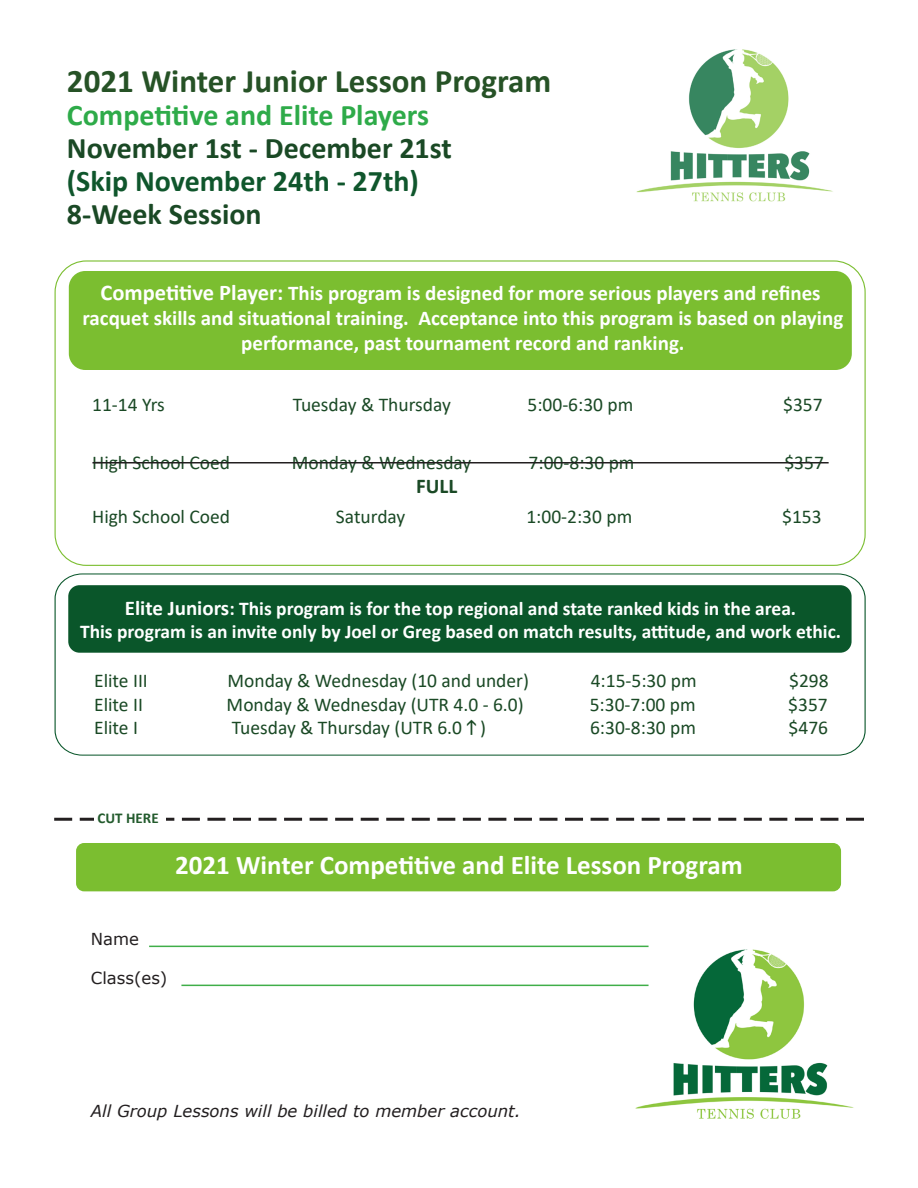
<style>
.page{position:relative;width:918px;height:1188px;background:#fff}
.page>*{position:absolute;margin:0;border:0;box-sizing:border-box;transform-origin:0 0}
.t1{font:700 33px "Calibri";color:#265226}
.t2{font:700 30px "Calibri";color:#1a4925}
.t3{font:700 30px "Calibri";color:#2eab49}
.t4{font:700 30px "Calibri";color:#0f562c}
.t5{font:700 27px "Calibri";color:#fff}
.t6{font:700 21px "Calibri";color:#fff}
.t7{font:700 21px "Calibri";color:#1a4925}
.t8{font:19.5px "Calibri";color:#1a4925}
.t9{font:700 19.5px "Calibri";color:#fff}
.t10{font:italic 16.5px "Verdana";color:#231f20}
.t11{font:16.5px "Verdana";color:#231f20}
.t12{font:700 15px "Calibri";color:#235b2d}
.s1{font-size:22.5px}
.s2{font-size:21px}
.s3{color:#1a4924}
</style>
<div class="page">
<div style="left:55px;top:573px;width:811px;height:183px;background:#fff;border:1px solid #09562a;border-radius:26px"></div>
<svg style="left:54px;top:818px;width:810px;height:3px"></svg>
<div style="left:94px;top:812px;width:72px;height:24px;background:#fff"></div>
<div style="left:76px;top:843px;width:765px;height:48px;background:#7bbe30;border-radius:8px"></div>
<img style="left:627px;top:949px;width:227px;height:170px">
<hr style="left:149px;top:946px;width:500px;height:1px;background:#40ae49">
<hr style="left:181px;top:985px;width:468px;height:1px;background:#40ae49">
<img style="left:636px;top:49px;width:197px;height:153px">
<div style="left:55px;top:260px;width:811px;height:306px;background:#fff;border:1px solid #7bbe30;border-radius:31px"></div>
<div style="left:69px;top:271px;width:783px;height:99px;background:#7bbe30;border-radius:16px"></div>
<div style="left:68px;top:585px;width:784px;height:68px;background:#0a562a;border-radius:11px"></div>
<hr style="left:92px;top:462px;width:737px;height:2px;background:#231f20">
<p class="t1" style="left:67px;top:58px;width:486px">2021 Winter Junior Lesson Program</p>
<p class="t3" style="left:67px;top:94px;width:364px">Competitive and Elite Players</p>
<p class="t2" style="left:67px;top:127px;width:387px">November 1st - December 21st</p>
<p class="t4" style="left:67px;top:160px;width:353px">(Skip November 24th - 27th)</p>
<p class="t2" style="left:67px;top:193px;width:196px">8-Week Session</p>
<p class="t6" style="left:100px;top:278px;width:722px"><span class="s1">Competitive Player:</span> This program is designed for more serious players and refines</p>
<p class="t6" style="left:83px;top:303px;width:762px">racquet skills and situational training. Acceptance into this program is based on playing</p>
<p class="t6" style="left:241px;top:328px;width:445px">performance, past tournament record and ranking.</p>
<p class="t8" style="left:92px;top:391px;width:74px">11-14 Yrs</p>
<p class="t8" style="left:293px;top:391px;width:160px">Tuesday &amp; Thursday</p>
<p class="t8" style="left:527px;top:391px;width:107px">5:00-6:30 pm</p>
<p class="t8" style="left:783px;top:391px;width:41px">$357</p>
<p class="t8" style="left:92px;top:449px;width:139px">High School Coed</p>
<p class="t8" style="left:292px;top:449px;width:181px">Monday &amp; Wednesday</p>
<p class="t8" style="left:529px;top:449px;width:107px">7:00-8:30 pm</p>
<p class="t8" style="left:784px;top:449px;width:41px">$357</p>
<p class="t8" style="left:92px;top:503px;width:139px">High School Coed</p>
<p class="t8" style="left:336px;top:503px;width:71px">Saturday</p>
<p class="t8" style="left:526px;top:503px;width:107px">1:00-2:30 pm</p>
<p class="t8" style="left:782px;top:503px;width:41px">$153</p>
<p class="t7" style="left:416px;top:471px;width:43px">FULL</p>
<p class="t9" style="left:125px;top:595px;width:673px"><span class="s2">Elite Juniors</span>: This program is for the top regional and state ranked kids in the area.</p>
<p class="t9" style="left:80px;top:618px;width:763px">This program is an invite only by Joel or Greg based on match results, attitude, and work ethic.</p>
<p class="t8" style="left:94px;top:667px;width:55px">Elite III</p>
<p class="t8" style="left:228px;top:667px;width:303px">Monday &amp; Wednesday (10 and under)</p>
<p class="t8" style="left:591px;top:667px;width:107px">4:15-5:30 pm</p>
<p class="t8" style="left:789px;top:667px;width:41px">$298</p>
<p class="t8" style="left:94px;top:691px;width:50px">Elite II</p>
<p class="t8" style="left:227px;top:691px;width:298px">Monday &amp; Wednesday (UTR 4.0 - 6.0)</p>
<p class="t8" style="left:590px;top:691px;width:107px">5:30-7:00 pm</p>
<p class="t8" style="left:788px;top:691px;width:41px">$357</p>
<p class="t8" style="left:94px;top:714px;width:45px">Elite I</p>
<p class="t8" style="left:232px;top:714px;width:256px">Tuesday &amp; Thursday <span class="s3">(UTR 6.0 )</span></p>
<p class="t8" style="left:590px;top:714px;width:107px">6:30-8:30 pm</p>
<p class="t8" style="left:789px;top:714px;width:41px">$476</p>
<p class="t12" style="left:98px;top:808px;width:63px">CUT HERE</p>
<p class="t5" style="left:175px;top:846px;width:569px">2021 Winter Competitive and Elite Lesson Program</p>
<p class="t11" style="left:91px;top:928px;width:50px">Name</p>
<p class="t11" style="left:91px;top:967px;width:78px">Class(es)</p>
<p class="t10" style="left:91px;top:1100px;width:431px">All Group Lessons will be billed to member account.</p>
</div>
